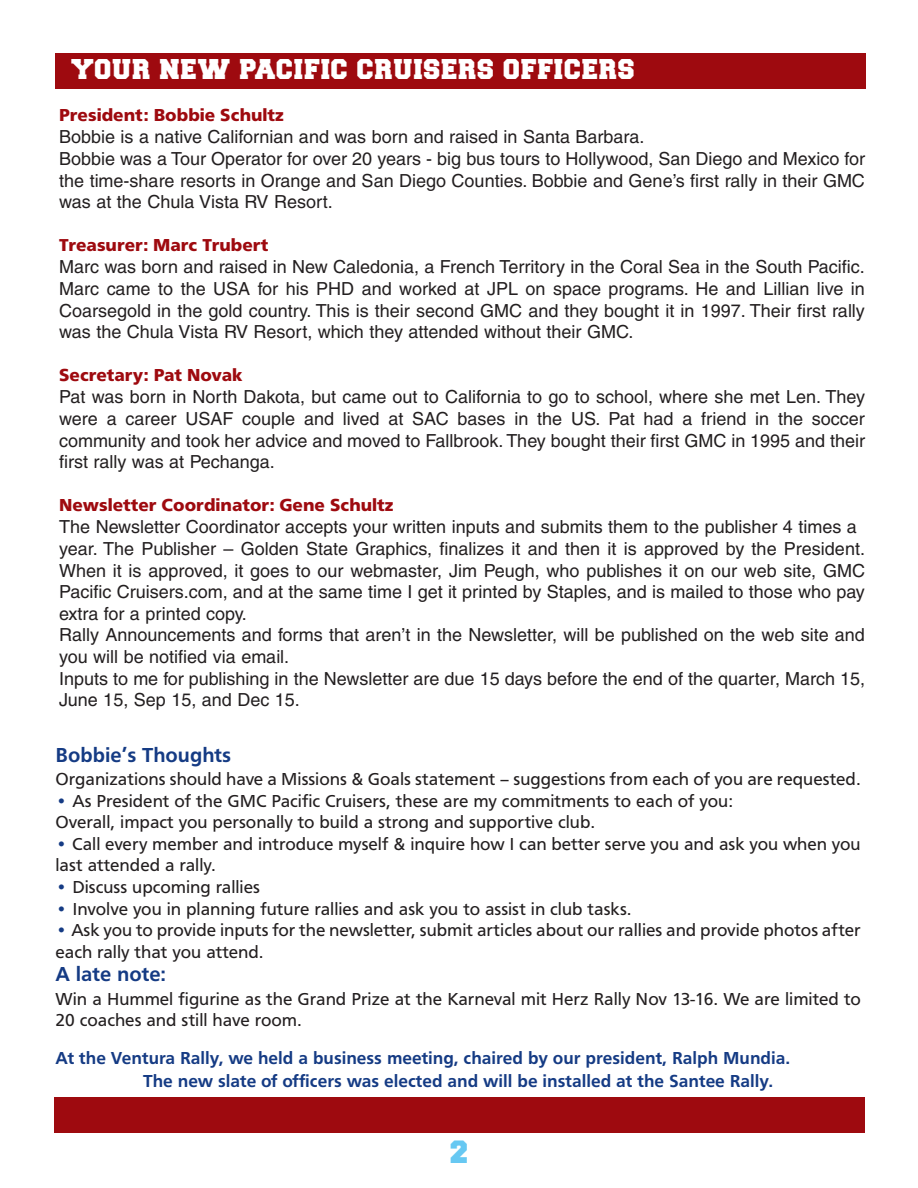
<style>
.page{position:relative;width:918px;height:1188px;background:#fff}
.page>*{position:absolute;margin:0;border:0;box-sizing:border-box;transform-origin:0 0}
.t1{font:900 27px "College";color:#67c8f2}
.t2{font:900 24px "College";letter-spacing:.035em;color:#fff}
.t3{font:500 21px "Frutus T";color:#153b84}
.t4{font:18px/21.6px "Helvetica";color:#231f20}
.t5{font:18px/21.6px "Frutus T";color:#231f20}
.t6{font:500 18px/22.5px "Frutus T";color:#153b84}
.t7{font:700 18px "Frutus T";color:#9e0a0f}
.s1{color:#153b84}
</style>
<div class="page">
<div style="left:55px;top:1098px;width:810px;height:35px;background:#9e0a0f"></div>
<div style="left:55px;top:53px;width:810px;height:35px;background:#9e0a0f"></div>
<h2 class="t2" style="left:71px;top:56px;width:565px">YOUR NEW PACIFIC CRUISERS OFFICERS</h2>
<p class="t7" style="left:59px;top:109px;width:226px">President: Bobbie Schultz</p>
<p class="t4" style="left:59px;top:128px;width:807px">Bobbie is a native Californian and was born and raised in Santa Barbara.<br>Bobbie was a Tour Operator for over 20 years - big bus tours to Hollywood, San Diego and Mexico for the time-share resorts in Orange and San Diego Counties. Bobbie and Gene’s first rally in their GMC was at the Chula Vista RV Resort.</p>
<p class="t7" style="left:59px;top:239px;width:211px">Treasurer: Marc Trubert</p>
<p class="t4" style="left:59px;top:258px;width:807px;text-align:justify">Marc was born and raised in New Caledonia, a French Territory in the Coral Sea in the South Pacific.<br>Marc came to the USA for his PHD and worked at JPL on space programs. He and Lillian live in Coarsegold in the gold country. This is their second GMC and they bought it in 1997. Their first rally was the Chula Vista RV Resort, which they attended without their GMC.</p>
<p class="t7" style="left:59px;top:369px;width:185px">Secretary: Pat Novak</p>
<p class="t4" style="left:59px;top:388px;width:807px;text-align:justify">Pat was born in North Dakota, but came out to California to go to school, where she met Len. They were a career USAF couple and lived at SAC bases in the US. Pat had a friend in the soccer community and took her advice and moved to Fallbrook. They bought their first GMC in 1995 and their first rally was at Pechanga.</p>
<p class="t7" style="left:59px;top:499px;width:336px">Newsletter Coordinator: Gene Schultz</p>
<p class="t4" style="left:59px;top:518px;width:807px">The Newsletter Coordinator accepts your written inputs and submits them to the publisher 4 times a year. The Publisher – Golden State Graphics, finalizes it and then it is approved by the President.<br>When it is approved, it goes to our webmaster, Jim Peugh, who publishes it on our web site, GMC Pacific Cruisers.com, and at the same time I get it printed by Staples, and is mailed to those who pay extra for a printed copy.<br>Rally Announcements and forms that aren’t in the Newsletter, will be published on the web site and you will be notified via email.<br>Inputs to me for publishing in the Newsletter are due 15 days before the end of the quarter, March 15, June 15, Sep 15, and Dec 15.</p>
<p class="t3" style="left:55px;top:747px;width:177px">Bobbie’s Thoughts</p>
<p class="t5" style="left:55px;top:770px;width:807px">Organizations should have a Missions &amp; Goals statement – suggestions from each of you are requested.</p>
<p class="t5" style="left:55px;top:791px;width:679px"><span class="s1">•</span> As President of the GMC Pacific Cruisers, these are my commitments to each of you:<br>Overall, impact you personally to build a strong and supportive club.</p>
<p class="t5" style="left:55px;top:834px;width:807px"><span class="s1">•</span> Call every member and introduce myself &amp; inquire how I can better serve you and ask you when you last attended a rally.</p>
<p class="t5" style="left:55px;top:878px;width:206px"><span class="s1">•</span> Discuss upcoming rallies</p>
<p class="t5" style="left:55px;top:899px;width:578px"><span class="s1">•</span> Involve you in planning future rallies and ask you to assist in club tasks.</p>
<p class="t5" style="left:55px;top:921px;width:807px"><span class="s1">•</span> Ask you to provide inputs for the newsletter, submit articles about our rallies and provide photos after each rally that you attend.</p>
<p class="t3" style="left:55px;top:966px;width:112px">A late note:</p>
<p class="t5" style="left:55px;top:989px;width:807px">Win a Hummel figurine as the Grand Prize at the Karneval mit Herz Rally Nov 13-16. We are limited to<br>20 coaches and still have room.</p>
<p class="t6" style="left:143px;top:1048px;width:649px;text-indent:-88px">At the Ventura Rally, we held a business meeting, chaired by our president, Ralph Mundia.<br>The new slate of officers was elected and will be installed at the Santee Rally.</p>
<h1 class="t1" style="left:451px;top:1137px;width:19px">2</h1>
</div>
